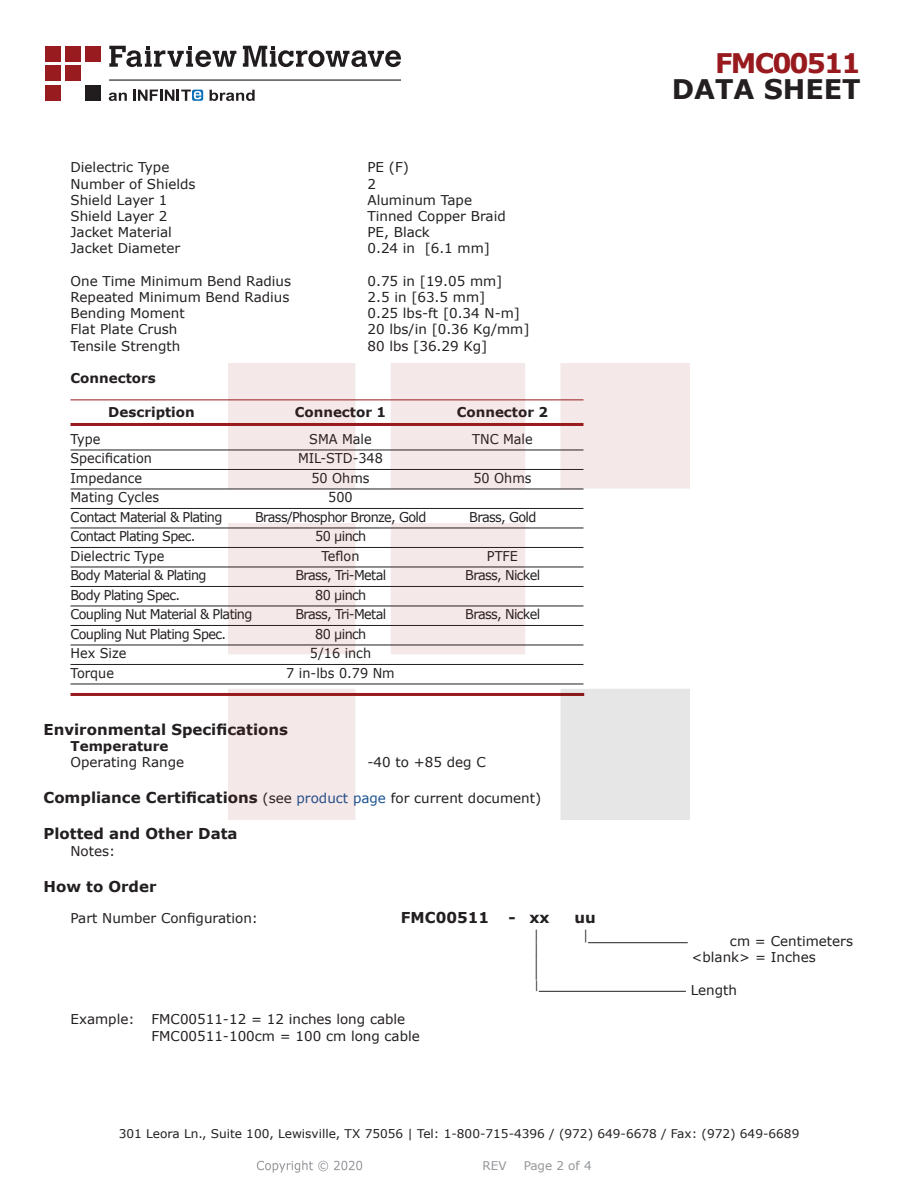
<style>
.page{position:relative;width:918px;height:1188px;background:#fff}
.page>*{position:absolute;margin:0;border:0;box-sizing:border-box;transform-origin:0 0}
.t1{font:700 27px "Verdana";color:#231f20}
.FM{font:700 27px "Verdana";letter-spacing:-.07em;color:#981a1e}
.Specs_Para{font:25.8px "Verdana";color:#231f20;scale:.39 1}
.Head1_for_Compliance{font:700 15px "Verdana";color:#231f20}
.Head1{font:700 15px "Verdana";color:#231f20}
.Specs_Para-2{font:700 15px "Verdana";color:#231f20}
.Specs_Para-3{font:13.5px "Verdana";color:#231f20}
.Table_Body_Connector{font:13.5px "Verdana";letter-spacing:-.05em;color:#231f20;scale:.95 1}
.Table_Body_Connector-2{font:13.5px "Verdana";color:#231f20;scale:.95 1}
.Table_Header_Connect{font:700 13.5px "Verdana";color:#231f20}
.Head2_after_Head1{font:700 13.5px "Verdana";color:#231f20}
.Head2{font:700 13.5px "Verdana";color:#231f20}
.Specs_Para-4{font:13.5px "Verdana";color:#231f20;scale:.75 1}
.t2{font:12px "Verdana";color:#231f20}
.REV_Info{font:12px "Verdana";color:#939598}
.Specs_Para-5{font:11.25px "Verdana";color:#231f20;scale:.86 1}
.s1{font-weight:400;font-size:13.5px}
.s2{font-weight:400;font-size:13.5px;color:#1a5392}
</style>
<div class="page">
<hr style="left:70px;top:399px;width:514px;height:1px;background:#981a1e">
<hr style="left:70px;top:423px;width:514px;height:3px;background:#981a1e">
<hr style="left:70px;top:450px;width:514px;height:1px;background:#231f20">
<hr style="left:70px;top:469px;width:514px;height:1px;background:#231f20">
<hr style="left:70px;top:489px;width:514px;height:1px;background:#231f20">
<hr style="left:70px;top:508px;width:514px;height:1px;background:#231f20">
<hr style="left:70px;top:528px;width:514px;height:1px;background:#231f20">
<hr style="left:70px;top:547px;width:514px;height:1px;background:#231f20">
<hr style="left:70px;top:567px;width:514px;height:1px;background:#231f20">
<hr style="left:70px;top:586px;width:514px;height:1px;background:#231f20">
<hr style="left:70px;top:606px;width:514px;height:1px;background:#231f20">
<hr style="left:70px;top:625px;width:514px;height:1px;background:#231f20">
<hr style="left:70px;top:645px;width:514px;height:1px;background:#231f20">
<hr style="left:70px;top:664px;width:514px;height:1px;background:#231f20">
<hr style="left:70px;top:684px;width:514px;height:1px;background:#231f20">
<hr style="left:70px;top:693px;width:514px;height:3px;background:#981a1e">
<hr style="left:588px;top:942px;width:100px;height:1px;background:#231f20">
<hr style="left:539px;top:991px;width:147px;height:1px;background:#231f20">
<img style="left:257px;top:1160px;width:106px;height:13px">
<img style="left:228px;top:364px;width:462px;height:456px">
<div style="left:45px;top:46px;width:16px;height:15px;background:#971b1f"></div>
<div style="left:65px;top:66px;width:16px;height:15px;background:#971b1f"></div>
<div style="left:85px;top:85px;width:16px;height:16px;background:#211d1e"></div>
<div style="left:45px;top:85px;width:16px;height:16px;background:#971b1f"></div>
<div style="left:85px;top:46px;width:16px;height:15px;background:#971b1f"></div>
<div style="left:45px;top:66px;width:16px;height:15px;background:#971b1f"></div>
<div style="left:65px;top:46px;width:16px;height:15px;background:#971b1f"></div>
<svg style="left:109px;top:46px;width:292px;height:21px"></svg>
<svg style="left:192px;top:90px;width:11px;height:11px"></svg>
<svg style="left:133px;top:90px;width:68px;height:11px"></svg>
<svg style="left:210px;top:90px;width:45px;height:11px"></svg>
<svg style="left:109px;top:93px;width:18px;height:8px"></svg>
<hr style="left:109px;top:80px;width:292px;height:1px;background:#211d1e">
<p class="Specs_Para-3" style="left:70px;top:158px;width:100px">Dielectric Type</p>
<p class="Specs_Para-3" style="left:368px;top:158px;width:43px">PE (F)</p>
<p class="Specs_Para-3" style="left:70px;top:174px;width:127px">Number of Shields</p>
<p class="Specs_Para-3" style="left:368px;top:174px;width:10px">2</p>
<p class="Specs_Para-3" style="left:70px;top:191px;width:98px">Shield Layer 1</p>
<p class="Specs_Para-3" style="left:368px;top:191px;width:106px">Aluminum Tape</p>
<p class="Specs_Para-3" style="left:70px;top:207px;width:98px">Shield Layer 2</p>
<p class="Specs_Para-3" style="left:368px;top:207px;width:140px">Tinned Copper Braid</p>
<p class="Specs_Para-3" style="left:70px;top:223px;width:103px">Jacket Material</p>
<p class="Specs_Para-3" style="left:368px;top:223px;width:64px">PE, Black</p>
<p class="Specs_Para-3" style="left:70px;top:239px;width:111px">Jacket Diameter</p>
<p class="Specs_Para-3" style="left:368px;top:239px;width:124px">0.24 in [6.1 mm]</p>
<p class="Specs_Para-3" style="left:70px;top:272px;width:222px">One Time Minimum Bend Radius</p>
<p class="Specs_Para-3" style="left:368px;top:272px;width:136px">0.75 in [19.05 mm]</p>
<p class="Specs_Para-3" style="left:70px;top:288px;width:220px">Repeated Minimum Bend Radius</p>
<p class="Specs_Para-3" style="left:368px;top:288px;width:119px">2.5 in [63.5 mm]</p>
<p class="Specs_Para-3" style="left:70px;top:304px;width:116px">Bending Moment</p>
<p class="Specs_Para-3" style="left:368px;top:304px;width:154px">0.25 lbs-ft [0.34 N-m]</p>
<p class="Specs_Para-3" style="left:70px;top:320px;width:109px">Flat Plate Crush</p>
<p class="Specs_Para-3" style="left:368px;top:320px;width:164px">20 lbs/in [0.36 Kg/mm]</p>
<p class="Specs_Para-3" style="left:70px;top:337px;width:111px">Tensile Strength</p>
<p class="Specs_Para-3" style="left:368px;top:337px;width:121px">80 lbs [36.29 Kg]</p>
<p class="Head2" style="left:70px;top:368px;width:87px">Connectors</p>
<p class="Table_Header_Connect" style="left:108px;top:403px;width:88px">Description</p>
<p class="Table_Header_Connect" style="left:295px;top:403px;width:93px">Connector 1</p>
<p class="Table_Header_Connect" style="left:457px;top:403px;width:93px">Connector 2</p>
<p class="Table_Body_Connector" style="left:70px;top:430px;width:33px">Type</p>
<p class="Table_Body_Connector" style="left:309px;top:430px;width:67px">SMA Male</p>
<p class="Table_Body_Connector" style="left:472px;top:430px;width:65px">TNC Male</p>
<p class="Table_Body_Connector-2" style="left:70px;top:449px;width:87px">Specification</p>
<p class="Table_Body_Connector-2" style="left:298px;top:449px;width:91px">MIL-STD-348</p>
<p class="Table_Body_Connector-2" style="left:70px;top:469px;width:77px">Impedance</p>
<p class="Table_Body_Connector" style="left:311px;top:469px;width:63px">50 Ohms</p>
<p class="Table_Body_Connector" style="left:473px;top:469px;width:63px">50 Ohms</p>
<p class="Table_Body_Connector-2" style="left:70px;top:488px;width:95px">Mating Cycles</p>
<p class="Table_Body_Connector" style="left:328px;top:488px;width:27px">500</p>
<p class="Table_Body_Connector" style="left:70px;top:508px;width:161px">Contact Material &amp; Plating</p>
<p class="Table_Body_Connector" style="left:255px;top:508px;width:182px">Brass/Phosphor Bronze, Gold</p>
<p class="Table_Body_Connector" style="left:469px;top:508px;width:72px">Brass, Gold</p>
<p class="Table_Body_Connector" style="left:70px;top:527px;width:133px">Contact Plating Spec.</p>
<p class="Table_Body_Connector" style="left:315px;top:527px;width:55px">50 µinch</p>
<p class="Table_Body_Connector-2" style="left:70px;top:547px;width:100px">Dielectric Type</p>
<p class="Table_Body_Connector" style="left:321px;top:547px;width:42px">Teflon</p>
<p class="Table_Body_Connector" style="left:487px;top:547px;width:34px">PTFE</p>
<p class="Table_Body_Connector" style="left:70px;top:566px;width:145px">Body Material &amp; Plating</p>
<p class="Table_Body_Connector" style="left:295px;top:566px;width:97px">Brass, Tri-Metal</p>
<p class="Table_Body_Connector" style="left:465px;top:566px;width:80px">Brass, Nickel</p>
<p class="Table_Body_Connector" style="left:70px;top:586px;width:117px">Body Plating Spec.</p>
<p class="Table_Body_Connector" style="left:315px;top:586px;width:55px">80 µinch</p>
<p class="Table_Body_Connector" style="left:70px;top:605px;width:193px">Coupling Nut Material &amp; Plating</p>
<p class="Table_Body_Connector" style="left:295px;top:605px;width:97px">Brass, Tri-Metal</p>
<p class="Table_Body_Connector" style="left:465px;top:605px;width:80px">Brass, Nickel</p>
<p class="Table_Body_Connector" style="left:70px;top:625px;width:165px">Coupling Nut Plating Spec.</p>
<p class="Table_Body_Connector" style="left:315px;top:625px;width:55px">80 µinch</p>
<p class="Table_Body_Connector" style="left:70px;top:644px;width:60px">Hex Size</p>
<p class="Table_Body_Connector" style="left:310px;top:644px;width:66px">5/16 inch</p>
<p class="Table_Body_Connector" style="left:70px;top:664px;width:47px">Torque</p>
<p class="Table_Body_Connector" style="left:286px;top:664px;width:116px">7 in-lbs 0.79 Nm</p>
<p class="FM" style="left:715px;top:44px;width:147px">FMC00511</p>
<p class="t1" style="left:672px;top:70px;width:191px">DATA SHEET</p>
<p class="Head1" style="left:44px;top:719px;width:246px">Environmental Specifications</p>
<p class="Head2_after_Head1" style="left:70px;top:737px;width:100px">Temperature</p>
<p class="Specs_Para-3" style="left:70px;top:753px;width:115px">Operating Range</p>
<p class="Specs_Para-3" style="left:368px;top:753px;width:120px">-40 to +85 deg C</p>
<p class="Head1_for_Compliance" style="left:44px;top:787px;width:499px">Compliance Certifications <span class="s1">(see</span> <span class="s2">product page</span> <span class="s1">for current document)</span></p>
<p class="Head1_for_Compliance" style="left:44px;top:823px;width:196px">Plotted and Other Data</p>
<p class="Specs_Para-3" style="left:70px;top:841px;width:46px">Notes:</p>
<p class="Head1_for_Compliance" style="left:44px;top:875px;width:115px">How to Order</p>
<p class="Specs_Para-3" style="left:70px;top:909px;width:189px">Part Number Configuration:</p>
<p class="Specs_Para-2" style="left:401px;top:907px;width:90px">FMC00511</p>
<p class="Specs_Para-2" style="left:508px;top:907px;width:43px">- xx</p>
<p class="Specs_Para-2" style="left:574px;top:907px;width:23px">uu</p>
<p class="Specs_Para-4" style="left:534px;top:926px;width:8px">|</p>
<p class="Specs_Para-4" style="left:584px;top:926px;width:8px">|</p>
<p class="Specs_Para-3" style="left:730px;top:932px;width:125px">cm = Centimeters</p>
<p class="Specs_Para-4" style="left:534px;top:939px;width:8px">|</p>
<p class="Specs_Para-3" style="left:692px;top:948px;width:126px">&lt;blank&gt; = Inches</p>
<p class="Specs_Para" style="left:534px;top:948px;width:13px">|</p>
<p class="Specs_Para-5" style="left:534px;top:977px;width:7px">|</p>
<p class="Specs_Para-3" style="left:691px;top:980px;width:48px">Length</p>
<p class="Specs_Para-3" style="left:70px;top:1010px;width:66px">Example:</p>
<p class="Specs_Para-3" style="left:152px;top:1010px;width:255px">FMC00511-12 = 12 inches long cable</p>
<p class="Specs_Para-3" style="left:152px;top:1026px;width:270px">FMC00511-100cm = 100 cm long cable</p>
<p class="t2" style="left:119px;top:1125px;width:682px">301 Leora Ln., Suite 100, Lewisville, TX 75056 | Tel: 1-800-715-4396 / (972) 649-6678 / Fax: (972) 649-6689</p>
<p class="REV_Info" style="left:483px;top:1157px;width:26px">REV</p>
<p class="REV_Info" style="left:524px;top:1157px;width:70px">Page 2 of 4</p>
</div>
